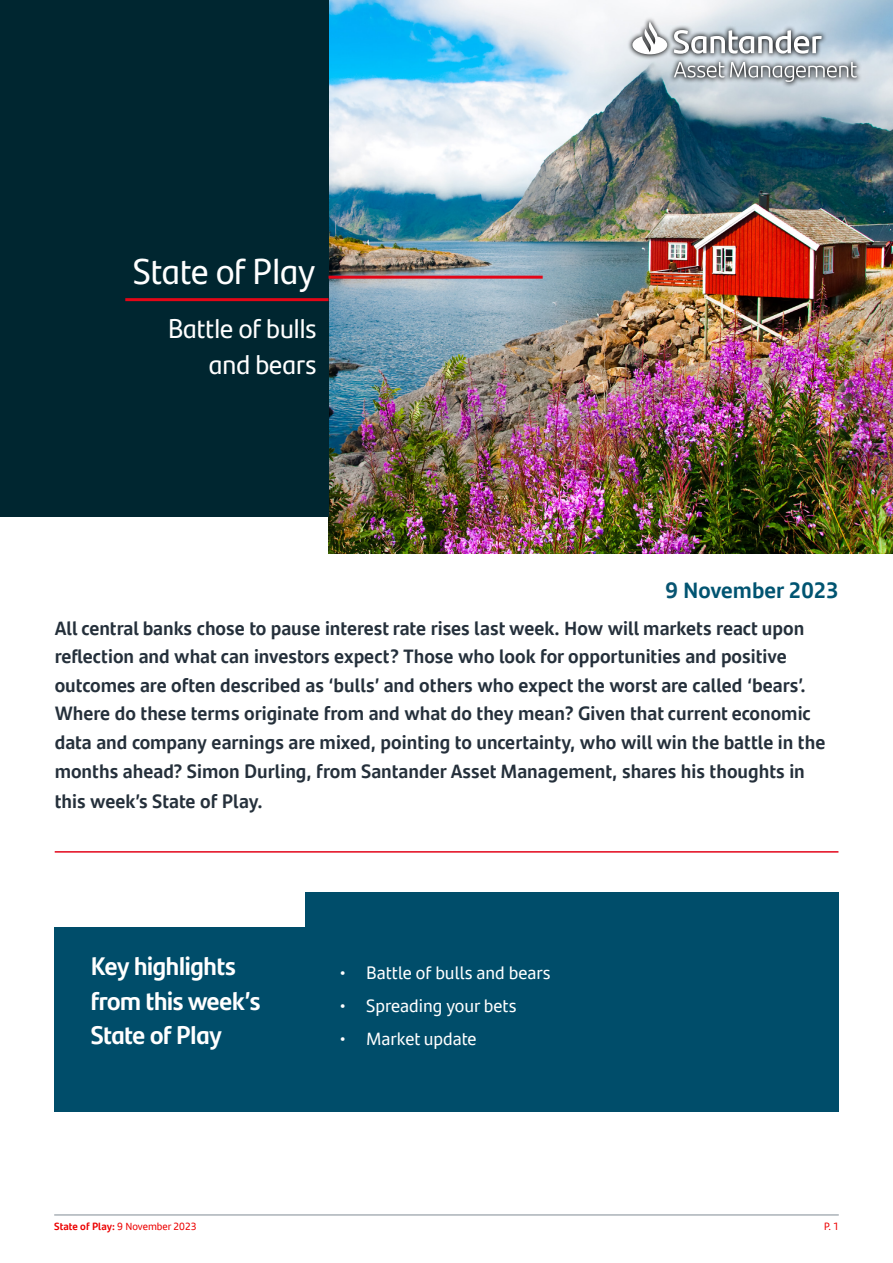
<style>
.page{position:relative;width:893px;height:1263px;background:#fff}
.page>*{position:absolute;margin:0;border:0;box-sizing:border-box;transform-origin:0 0}
.t1{font:36px "Santander Headline";color:#fff}
.t2{font:27px/36px "Santander Headline";color:#fff;text-align:right}
.t3{font:700 25.5px/34.5px "Santander Headline";letter-spacing:-.01em;color:#fff}
.t4{font:700 22.5px "Santander Text";color:#005471}
.t5{font:700 19.5px/28.8px "Santander Text";color:#25303b}
.t6{font:18px "Santander Text";color:#fff}
.t7{font:10.5px "Santander Text";color:#ec0000}
.t8{font:10.5px "Santander Headline";color:#ec0000}
.s1{color:#075471}
.s2{font-family:"Santander Headline"}
.s3{font-weight:700}
</style>
<div class="page">
<hr style="left:54px;top:1215px;width:785px;height:1px;background:#808b94">
<div style="left:54px;top:892px;width:785px;height:220px;background:#004d6a"></div>
<div style="left:43px;top:889px;width:262px;height:37px;background:#fff"></div>
<hr style="left:55px;top:851px;width:783px;height:2px;background:#e3051a">
<img style="left:328px;top:0;width:565px;height:554px">
<div style="left:0;top:0;width:328px;height:516px;background:#002630"></div>
<hr style="left:125px;top:298px;width:203px;height:3px;background:#e30617">
<svg style="left:627px;top:16px;width:235px;height:72px;background:#c3d0da"></svg>
<svg style="left:632px;top:21px;width:225px;height:61px;background:#b7c0c6"></svg>
<hr style="left:328px;top:276px;width:215px;height:3px;background:#e30617">
<h1 class="t1" style="left:133px;top:244px;width:183px">State of Play</h1>
<h2 class="t2" style="left:168px;top:310px;width:150px">Battle of bulls and bears</h2>
<p class="t4" style="left:665px;top:573px;width:175px"><span class="s1">9</span> November 2023</p>
<p class="t5" style="left:55px;top:612px;width:772px">All central banks chose to pause interest rate rises last week. How will markets react upon reflection and what can investors expect? Those who look for opportunities and positive outcomes are often described as ‘bulls’ and others who expect the worst are called ‘bears’.<br>Where do these terms originate from and what do they mean? Given that current economic data and company earnings are mixed, pointing to uncertainty, who will win the battle in the months ahead? Simon Durling, from Santander Asset Management, shares his thoughts in this week’s State of Play.</p>
<h3 class="t3" style="left:91px;top:947px;width:171px">Key highlights from this week’s<br>State of Play</h3>
<p class="t6" style="left:339px;top:959px;width:213px"><span class="s2">•</span> Battle of bulls and bears</p>
<p class="t6" style="left:339px;top:992px;width:179px"><span class="s2">•</span> Spreading your bets</p>
<p class="t6" style="left:339px;top:1025px;width:139px"><span class="s2">•</span> Market update</p>
<p class="t7" style="left:54px;top:1218px;width:144px"><span class="s3">State of Play:</span> 9 November 2023</p>
<p class="t8" style="left:824px;top:1218px;width:16px">P. 1</p>
</div>
